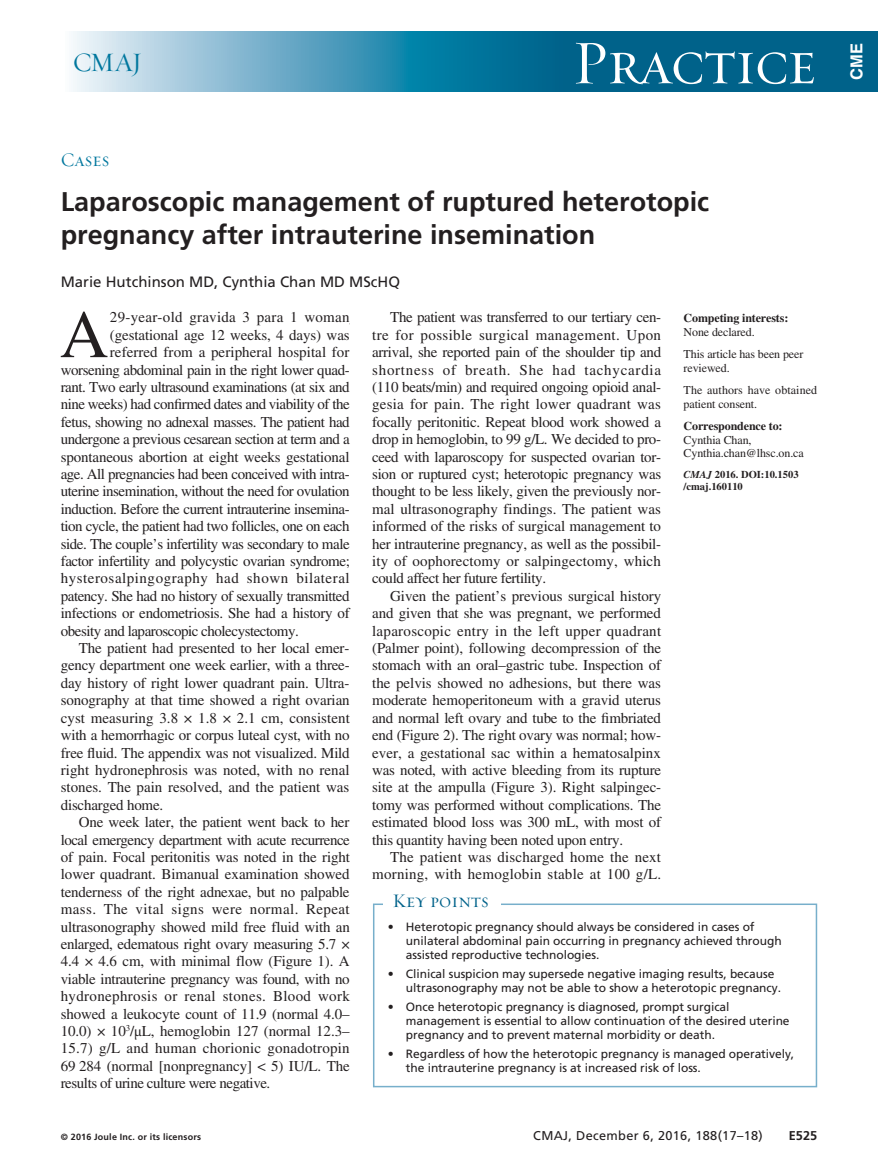
<style>
.page{position:relative;width:878px;height:1175px;background:#fff}
.page>*{position:absolute;margin:0;border:0;box-sizing:border-box;transform-origin:0 0}
.t1{font:67.5px "Times LT Std";color:#231f20}
.t2{font:63px "Requiem Display HTF Small Caps";letter-spacing:-.03em;color:#fff}
.t3{font:700 27px/33px "Frutiger LT Std";color:#231f20}
.t4{font:27px "Requiem Display HTF Roman";color:#00779e}
.t5{font:19.5px "Requiem Display HTF Small Caps";color:#00628a}
.t6{font:19.5px "Requiem Display HTF Small Caps";color:#00779e}
.t7{font:700 16.5px "Helvetica LT Std";color:#fff}
.t8{font:15px/17.4px "Times LT Std";letter-spacing:-.015em;color:#231f20;text-align:justify}
.t9{font:15px "Times LT Std";letter-spacing:-.035em;color:#231f20}
.t10{font:15px "Times LT Std";letter-spacing:.005em;color:#231f20}
.t11{font:15px/17.4px "Times LT Std";letter-spacing:.01em;color:#231f20;text-align:right}
.t12{font:15px "Times LT Std";letter-spacing:.02em;color:#231f20}
.t13{font:15px "Times LT Std";letter-spacing:.035em;color:#231f20}
.t14{font:15px "Times LT Std";letter-spacing:.015em;color:#231f20}
.t15{font:15px "Frutiger LT Std";color:#231f20}
.t16{font:15px "Times LT Std";letter-spacing:.025em;color:#231f20}
.t17{font:12.75px "Frutiger LT Std";letter-spacing:.025em;color:#231f20}
.t18{font:700 12.75px "Frutiger LT Std";color:#231f20}
.t19{font:12px/14.2px "Frutiger LT Std";letter-spacing:-.005em;color:#231f20}
.t20{font:12px/22.5px "Times LT Std";letter-spacing:-.01em;color:#231f20}
.t21{font:700 12px "Times LT Std";letter-spacing:-.01em;color:#231f20}
.t22{font:700 10.5px/12px "Times LT Std";color:#231f20}
.t23{font:700 9px "Frutiger LT Std";letter-spacing:.02em;color:#231f20}
.s1{font-style:italic}
.s2{font-family:"Minion Pro"}
</style>
<div class="page">
<div style="left:542px;top:32px;width:336px;height:60px;background:#00628a"></div>
<svg style="left:73px;top:32px;width:469px;height:60px;background:#60a7c2"></svg>
<div style="left:373px;top:903px;width:444px;height:184px;border:2px solid #77afcb"></div>
<div style="left:383px;top:892px;width:118px;height:27px;background:#fff"></div>
<h2 class="t2" style="left:572px;top:26px;width:246px">Practice</h2>
<h3 class="t4" style="left:73px;top:46px;width:71px">CMAJ</h3>
<p class="t7" style="left:846px;top:80px;width:38px;rotate:-90deg">CME</p>
<h3 class="t6" style="left:61px;top:148px;width:50px">Cases</h3>
<h3 class="t3" style="left:61px;top:185px;width:650px">Laparoscopic management of ruptured heterotopic pregnancy after intrauterine insemination</h3>
<p class="t15" style="left:61px;top:273px;width:341px">Marie Hutchinson MD, Cynthia Chan MD MScHQ</p>
<p class="t21" style="left:683px;top:311px;width:106px">Competing interests:</p>
<p class="t20" style="left:683px;top:320px;width:121px">None declared.<br>This article has been peer</p>
<p class="t20" style="left:683px;top:356px;width:135px">reviewed.<br>The authors have obtained</p>
<p class="t20" style="left:683px;top:392px;width:75px">patient consent.</p>
<p class="t21" style="left:683px;top:419px;width:100px">Correspondence to:</p>
<p class="t20" style="left:683px;top:433px;width:122px;line-height:13.5px">Cynthia Chan,<br>Cynthia.chan@lhsc.on.ca</p>
<p class="t22" style="left:683px;top:468px;width:116px"><span class="s1">CMAJ</span> 2016. DOI:10.1503 /cmaj.160110</p>
<h1 class="t1" style="left:60px;top:296px;width:50px">A</h1>
<p class="t12" style="left:110px;top:309px;width:241px">29-year-old gravida 3 para 1 woman</p>
<p class="t8" style="left:372px;top:308px;width:290px;text-indent:18px">The patient was transferred to our tertiary cen&shy;tre for possible surgical management. Upon arrival, she reported pain of the shoulder tip and shortness of breath. She had tachycardia (110 beats/min) and required ongoing opioid anal&shy;gesia for pain. The right lower quadrant was focally peritonitic. Repeat blood work showed a drop in hemoglobin, to 99 g/L. We decided to pro&shy;ceed with laparoscopy for suspected ovarian tor&shy;sion or ruptured cyst; heterotopic pregnancy was thought to be less likely, given the previously nor&shy;mal ultrasonography findings. The patient was informed of the risks of surgical management to her intrauterine pregnancy, as well as the possibil&shy;ity of oophorectomy or salpingectomy, which could affect her future fertility.</p>
<p class="t8" style="left:372px;top:587px;width:290px;text-indent:18px">Given the patient’s previous surgical history and given that she was pregnant, we performed laparoscopic entry in the left upper quadrant (Palmer point), following decompression of the stomach with an oral–gastric tube. Inspection of the pelvis showed no adhesions, but there was moderate hemoperitoneum with a gravid uterus and normal left ovary and tube to the fimbriated end (Figure 2). The right ovary was normal; how&shy;ever, a gestational sac within a hematosalpinx was noted, with active bleeding from its rupture site at the ampulla (Figure 3). Right salpingec&shy;tomy was performed without complications. The estimated blood loss was 300 mL, with most of this quantity having been noted upon entry.</p>
<p class="t11" style="left:372px;top:848px;width:290px">The patient was discharged home the next morning, with hemoglobin stable at 100 g/L.</p>
<p class="t8" style="left:110px;top:326px;width:241px">(gestational age 12 weeks, 4 days) was</p>
<p class="t10" style="left:110px;top:344px;width:241px">referred from a peripheral hospital for</p>
<p class="t8" style="left:61px;top:361px;width:290px">worsening abdominal pain in the right lower quad-</p>
<p class="t9" style="left:61px;top:378px;width:290px">rant. Two early ultrasound examinations (at six and</p>
<p class="t9" style="left:61px;top:396px;width:290px">nine weeks) had confirmed dates and viability of the</p>
<p class="t9" style="left:61px;top:413px;width:290px">fetus, showing no adnexal masses. The patient had</p>
<p class="t9" style="left:61px;top:431px;width:290px">undergone a previous cesarean section at term and a</p>
<p class="t8" style="left:61px;top:448px;width:290px">spontaneous abortion at eight weeks gestational</p>
<p class="t9" style="left:61px;top:465px;width:290px">age. All pregnancies had been conceived with intra-</p>
<p class="t8" style="left:61px;top:482px;width:290px">uterine insemination, without the need for ovulation</p>
<p class="t8" style="left:61px;top:500px;width:290px">induction. Before the current intrauterine insemina-</p>
<p class="t8" style="left:61px;top:517px;width:290px">tion cycle, the patient had two follicles, one on each</p>
<p class="t8" style="left:61px;top:535px;width:290px">side. The couple’s infertility was secondary to male</p>
<p class="t8" style="left:61px;top:552px;width:290px">factor infertility and polycystic ovarian syndrome;</p>
<p class="t13" style="left:61px;top:570px;width:290px">hysterosalpingography had shown bilateral</p>
<p class="t8" style="left:61px;top:587px;width:290px">patency. She had no history of sexually transmitted</p>
<p class="t8" style="left:61px;top:604px;width:290px">infections or endometriosis. She had a history of</p>
<p class="t8" style="left:61px;top:622px;width:240px">obesity and laparoscopic cholecystectomy.</p>
<p class="t8" style="left:79px;top:639px;width:272px">The patient had presented to her local emer-</p>
<p class="t8" style="left:61px;top:656px;width:290px">gency department one week earlier, with a three-</p>
<p class="t8" style="left:61px;top:674px;width:289px">day history of right lower quadrant pain. Ultra-</p>
<p class="t8" style="left:61px;top:691px;width:290px">sonography at that time showed a right ovarian</p>
<p class="t10" style="left:61px;top:709px;width:290px">cyst measuring 3.8 × 1.8 × 2.1 cm, consistent</p>
<p class="t8" style="left:61px;top:726px;width:290px">with a hemorrhagic or corpus luteal cyst, with no</p>
<p class="t8" style="left:61px;top:743px;width:290px">free fluid. The appendix was not visualized. Mild</p>
<p class="t10" style="left:61px;top:761px;width:290px">right hydronephrosis was noted, with no renal</p>
<p class="t8" style="left:61px;top:778px;width:290px">stones. The pain resolved, and the patient was</p>
<p class="t8" style="left:61px;top:796px;width:104px">discharged home.</p>
<p class="t8" style="left:79px;top:813px;width:272px">One week later, the patient went back to her</p>
<p class="t9" style="left:61px;top:831px;width:290px">local emergency department with acute recurrence</p>
<p class="t8" style="left:61px;top:848px;width:291px">of pain. Focal peritonitis was noted in the right</p>
<p class="t8" style="left:61px;top:865px;width:290px">lower quadrant. Bimanual examination showed</p>
<p class="t8" style="left:61px;top:883px;width:290px">tenderness of the right adnexae, but no palpable</p>
<p class="t16" style="left:61px;top:900px;width:290px">mass. The vital signs were normal. Repeat</p>
<p class="t8" style="left:61px;top:917px;width:290px">ultrasonography showed mild free fluid with an</p>
<p class="t8" style="left:61px;top:935px;width:290px">enlarged, edematous right ovary measuring 5.7 ×</p>
<p class="t8" style="left:61px;top:952px;width:290px">4.4 × 4.6 cm, with minimal flow (Figure 1). A</p>
<p class="t8" style="left:61px;top:970px;width:290px">viable intrauterine pregnancy was found, with no</p>
<p class="t12" style="left:61px;top:987px;width:290px">hydronephrosis or renal stones. Blood work</p>
<p class="t8" style="left:61px;top:1004px;width:290px">showed a leukocyte count of 11.9 (normal 4.0–</p>
<p class="t8" style="left:61px;top:1022px;width:290px">10.0) × 10<sup>3</sup>/<span class="s2">μ</span>L, hemoglobin 127 (normal 12.3–</p>
<p class="t14" style="left:61px;top:1040px;width:290px">15.7) g/L and human chorionic gonadotropin</p>
<p class="t8" style="left:61px;top:1057px;width:290px">69 284 (normal [nonpregnancy] &lt; 5) IU/L. The</p>
<p class="t8" style="left:61px;top:1074px;width:211px">results of urine culture were negative.</p>
<h3 class="t5" style="left:392px;top:889px;width:98px">Key points</h3>
<p class="t19" style="left:406px;top:919px;width:377px;text-indent:-18px">• Heterotopic pregnancy should always be considered in cases of unilateral abdominal pain occurring in pregnancy achieved through assisted reproductive technologies.</p>
<p class="t19" style="left:406px;top:966px;width:376px;text-indent:-18px">• Clinical suspicion may supersede negative imaging results, because ultrasonography may not be able to show a heterotopic pregnancy.</p>
<p class="t19" style="left:406px;top:999px;width:385px;text-indent:-18px">• Once heterotopic pregnancy is diagnosed, prompt surgical management is essential to allow continuation of the desired uterine pregnancy and to prevent maternal morbidity or death.</p>
<p class="t19" style="left:406px;top:1046px;width:390px;text-indent:-18px">• Regardless of how the heterotopic pregnancy is managed operatively, the intrauterine pregnancy is at increased risk of loss.</p>
<p class="t23" style="left:61px;top:1131px;width:142px">© 2016 Joule Inc. or its licensors</p>
<p class="t17" style="left:533px;top:1127px;width:231px">CMAJ, December 6, 2016, 188(17–18)</p>
<p class="t18" style="left:788px;top:1127px;width:30px">E525</p>
</div>
